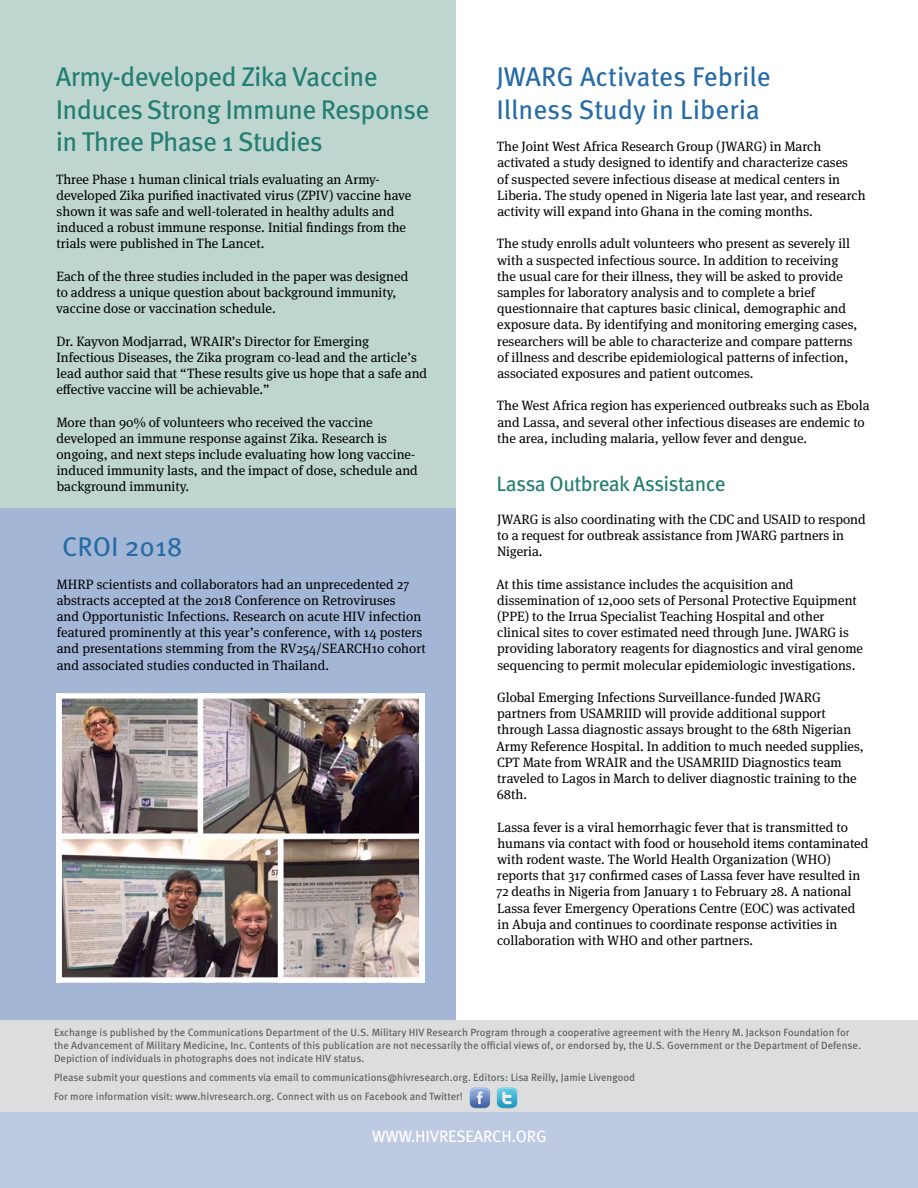
<style>
.page{position:relative;width:918px;height:1188px;background:#fff}
.page>*{position:absolute;margin:0;border:0;box-sizing:border-box;transform-origin:0 0}
.t1{font:27px/32.4px "Meta Pro";letter-spacing:-.025em;color:#227e70}
.t2{font:27px/32.4px "Meta Pro";color:#276ba5}
.t3{font:21px "Meta Pro";letter-spacing:-.03em;color:#227e70}
.t4{font:16.5px "Meta Pro";letter-spacing:-.015em;color:#fff}
.t5{font:13.5px/16.2px "Meta Serif Pro";color:#000}
.t6{font:10.5px/12.6px "Meta Pro";color:#58595b}
</style>
<div class="page">
<div style="left:0;top:508px;width:456px;height:512px;background:#a3b6d6"></div>
<div style="left:0;top:0;width:456px;height:508px;background:#bed5d0"></div>
<div style="left:0;top:1020px;width:918px;height:93px;background:#dcddde"></div>
<svg style="left:470px;top:1088px;width:20px;height:20px"></svg>
<svg style="left:497px;top:1088px;width:21px;height:20px"></svg>
<div style="left:0;top:1112px;width:918px;height:76px;background:#bdcae2"></div>
<img style="left:63px;top:700px;width:355px;height:276px">
<div style="left:56px;top:693px;width:369px;height:290px;border:6px solid #fff"></div>
<h1 class="t1" style="left:56px;top:59px;width:375px">Army-developed Zika Vaccine<br>Induces Strong Immune Response in Three Phase 1 Studies</h1>
<p class="t5" style="left:56px;top:170px;width:357px">Three Phase 1 human clinical trials evaluating an Army&shy;developed Zika purified inactivated virus (ZPIV) vaccine have shown it was safe and well-tolerated in healthy adults and induced a robust immune response. Initial findings from the trials were published in The Lancet.</p>
<p class="t5" style="left:56px;top:267px;width:354px">Each of the three studies included in the paper was designed to address a unique question about background immunity, vaccine dose or vaccination schedule.</p>
<p class="t5" style="left:56px;top:332px;width:372px">Dr. Kayvon Modjarrad, WRAIR’s Director for Emerging Infectious Diseases, the Zika program co-lead and the article’s lead author said that “These results give us hope that a safe and effective vaccine will be achievable.”</p>
<p class="t5" style="left:56px;top:413px;width:363px">More than 90% of volunteers who received the vaccine developed an immune response against Zika. Research is ongoing, and next steps include evaluating how long vaccine&shy;induced immunity lasts, and the impact of dose, schedule and background immunity.</p>
<h1 class="t2" style="left:62px;top:529px;width:122px">CROI 2018</h1>
<p class="t5" style="left:57px;top:575px;width:371px">MHRP scientists and collaborators had an unprecedented 27 abstracts accepted at the 2018 Conference on Retroviruses<br>and Opportunistic Infections. Research on acute HIV infection featured prominently at this year’s conference, with 14 posters and presentations stemming from the RV254/SEARCH10 cohort and associated studies conducted in Thailand.</p>
<h1 class="t2" style="left:496px;top:59px;width:276px">JWARG Activates Febrile<br>Illness Study in Liberia</h1>
<p class="t5" style="left:497px;top:138px;width:370px">The Joint West Africa Research Group (JWARG) in March activated a study designed to identify and characterize cases<br>of suspected severe infectious disease at medical centers in Liberia. The study opened in Nigeria late last year, and research activity will expand into Ghana in the coming months.</p>
<p class="t5" style="left:497px;top:235px;width:362px">The study enrolls adult volunteers who present as severely ill with a suspected infectious source. In addition to receiving the usual care for their illness, they will be asked to provide samples for laboratory analysis and to complete a brief questionnaire that captures basic clinical, demographic and exposure data. By identifying and monitoring emerging cases, researchers will be able to characterize and compare patterns of illness and describe epidemiological patterns of infection, associated exposures and patient outcomes.</p>
<p class="t5" style="left:497px;top:397px;width:374px">The West Africa region has experienced outbreaks such as Ebola and Lassa, and several other infectious diseases are endemic to the area, including malaria, yellow fever and dengue.</p>
<h2 class="t3" style="left:497px;top:468px;width:231px">Lassa Outbreak Assistance</h2>
<p class="t5" style="left:497px;top:510px;width:370px">JWARG is also coordinating with the CDC and USAID to respond to a request for outbreak assistance from JWARG partners in<br>Nigeria.</p>
<p class="t5" style="left:496px;top:575px;width:368px">At this time assistance includes the acquisition and dissemination of 12,000 sets of Personal Protective Equipment (PPE) to the Irrua Specialist Teaching Hospital and other clinical sites to cover estimated need through June. JWARG is providing laboratory reagents for diagnostics and viral genome sequencing to permit molecular epidemiologic investigations.</p>
<p class="t5" style="left:496px;top:689px;width:369px">Global Emerging Infections Surveillance-funded JWARG partners from USAMRIID will provide additional support through Lassa diagnostic assays brought to the 68th Nigerian Army Reference Hospital. In addition to much needed supplies, CPT Mate from WRAIR and the USAMRIID Diagnostics team traveled to Lagos in March to deliver diagnostic training to the 68th.</p>
<p class="t5" style="left:496px;top:818px;width:374px">Lassa fever is a viral hemorrhagic fever that is transmitted to humans via contact with food or household items contaminated with rodent waste. The World Health Organization (WHO) reports that 317 confirmed cases of Lassa fever have resulted in 72 deaths in Nigeria from January 1 to February 28. A national Lassa fever Emergency Operations Centre (EOC) was activated in Abuja and continues to coordinate response activities in collaboration with WHO and other partners.</p>
<p class="t6" style="left:54px;top:1026px;width:809px">Exchange is published by the Communications Department of the U.S. Military HIV Research Program through a cooperative agreement with the Henry M. Jackson Foundation for the Advancement of Military Medicine, Inc. Contents of this publication are not necessarily the official views of, or endorsed by, the U.S. Government or the Department of Defense.<br>Depiction of individuals in photographs does not indicate HIV status.</p>
<p class="t6" style="left:54px;top:1067px;width:583px;line-height:19.4px">Please submit your questions and comments via email to communications@hivresearch.org. Editors: Lisa Reilly, Jamie Livengood<br>For more information visit: www.hivresearch.org. Connect with us on Facebook and Twitter!</p>
<p class="t4" style="left:372px;top:1132px;width:176px">WWW.HIVRESEARCH.ORG</p>
</div>
